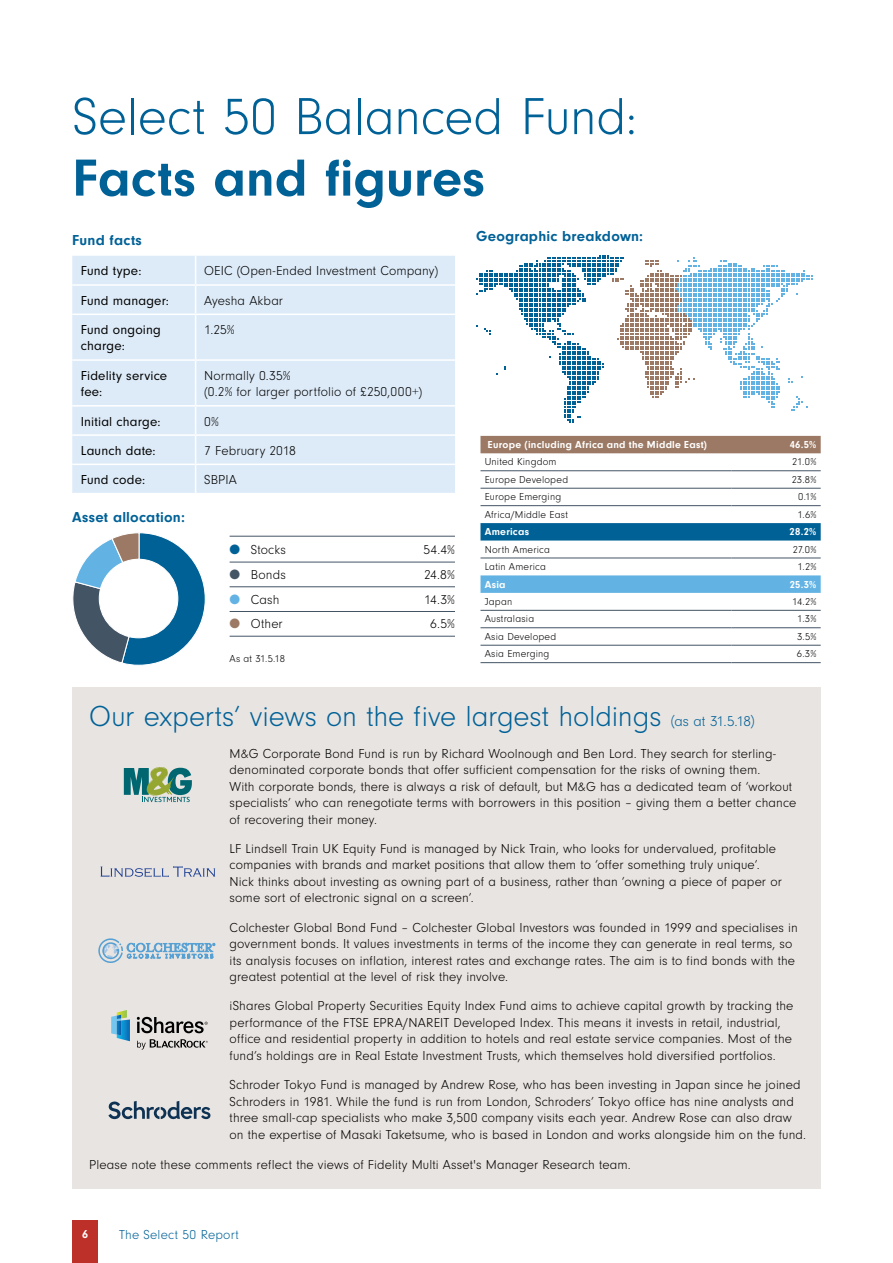
<style>
.page{position:relative;width:893px;height:1263px;background:#fff}
.page>*{position:absolute;margin:0;border:0;box-sizing:border-box;transform-origin:0 0}
.t1{font:300 54px "Neuzeit Gro";letter-spacing:-.005em;color:#006197}
.t2{font:700 54px "Neuzeit Gro";color:#006197}
.t3{font:300 30px "Neuzeit Gro";letter-spacing:-.005em;color:#006197}
.t4{font:700 15px "Neuzeit Gro";letter-spacing:.015em;color:#006197}
.t5{font:300 13.5px/16.5px "Neuzeit Gro";letter-spacing:.01em;color:#000}
.t6{font:13.5px/16.5px "Neuzeit Gro";letter-spacing:.015em;color:#000}
.t7{font:300 13.5px "Neuzeit Gro";letter-spacing:.02em;color:#006197}
.t8{font:700 12px "Neuzeit Gro";color:#fff}
.t9{font:300 10.5px "Neuzeit Gro";letter-spacing:.02em;color:#000}
.t10{font:700 10.5px "Neuzeit Gro";letter-spacing:.025em;color:#fff}
.s1{color:#006197}
.s2{color:#435465}
.s3{color:#62b3e4}
.s4{color:#9b7964}
.s5{font-size:15px}
</style>
<div class="page">
<div style="left:72px;top:1220px;width:26px;height:43px;background:#bd302a"></div>
<div style="left:72px;top:687px;width:749px;height:501px;background:#e8e4e1"></div>
<svg style="left:124px;top:767px;width:68px;height:35px"></svg>
<svg style="left:100px;top:866px;width:115px;height:11px"></svg>
<svg style="left:98px;top:938px;width:117px;height:25px"></svg>
<svg style="left:111px;top:1010px;width:19px;height:31px"></svg>
<svg style="left:137px;top:1017px;width:71px;height:16px"></svg>
<svg style="left:137px;top:1039px;width:71px;height:10px"></svg>
<svg style="left:108px;top:1101px;width:102px;height:18px"></svg>
<div style="left:72px;top:256px;width:383px;height:237px;background:#ddebf8"></div>
<hr style="left:72px;top:284px;width:124px;height:2px;background:#fff">
<hr style="left:196px;top:284px;width:259px;height:2px;background:#fff">
<svg style="left:195px;top:256px;width:1px;height:58px"></svg>
<hr style="left:72px;top:314px;width:124px;height:1px;background:#fff">
<hr style="left:196px;top:314px;width:259px;height:1px;background:#fff">
<hr style="left:195px;top:315px;width:1px;height:44px;background:#fff">
<hr style="left:72px;top:359px;width:124px;height:2px;background:#fff">
<hr style="left:196px;top:359px;width:259px;height:2px;background:#fff">
<hr style="left:195px;top:361px;width:1px;height:44px;background:#fff">
<hr style="left:72px;top:405px;width:124px;height:2px;background:#fff">
<hr style="left:196px;top:405px;width:259px;height:2px;background:#fff">
<hr style="left:72px;top:434px;width:124px;height:2px;background:#fff">
<hr style="left:196px;top:434px;width:259px;height:2px;background:#fff">
<hr style="left:72px;top:464px;width:124px;height:1px;background:#fff">
<hr style="left:196px;top:464px;width:259px;height:1px;background:#fff">
<svg style="left:195px;top:407px;width:1px;height:86px"></svg>
<svg style="left:476px;top:255px;width:337px;height:168px"></svg>
<div style="left:480px;top:436px;width:341px;height:17px;background:#9b7964"></div>
<div style="left:480px;top:523px;width:341px;height:17px;background:#006197"></div>
<svg style="left:480px;top:575px;width:341px;height:18px;background:#67b5e4"></svg>
<hr style="left:480px;top:470px;width:251px;height:1px;background:#435465">
<hr style="left:731px;top:470px;width:90px;height:1px;background:#435465">
<hr style="left:480px;top:488px;width:251px;height:1px;background:#435465">
<hr style="left:731px;top:488px;width:90px;height:1px;background:#435465">
<hr style="left:480px;top:505px;width:251px;height:1px;background:#435465">
<hr style="left:731px;top:505px;width:90px;height:1px;background:#435465">
<hr style="left:480px;top:558px;width:251px;height:1px;background:#435465">
<hr style="left:731px;top:558px;width:90px;height:1px;background:#435465">
<hr style="left:480px;top:610px;width:251px;height:1px;background:#435465">
<hr style="left:731px;top:610px;width:90px;height:1px;background:#435465">
<hr style="left:480px;top:627px;width:251px;height:1px;background:#435465">
<hr style="left:731px;top:627px;width:90px;height:1px;background:#435465">
<hr style="left:480px;top:645px;width:251px;height:1px;background:#435465">
<hr style="left:731px;top:645px;width:90px;height:1px;background:#435465">
<hr style="left:480px;top:662px;width:251px;height:1px;background:#435465">
<hr style="left:731px;top:662px;width:90px;height:1px;background:#435465">
<svg style="left:73px;top:532px;width:133px;height:134px"></svg>
<hr style="left:230px;top:536px;width:225px;height:1px;background:#435465">
<hr style="left:230px;top:562px;width:225px;height:1px;background:#435465">
<hr style="left:230px;top:586px;width:225px;height:1px;background:#435465">
<hr style="left:230px;top:611px;width:225px;height:1px;background:#435465">
<hr style="left:230px;top:636px;width:225px;height:1px;background:#435465">
<h1 class="t1" style="left:72px;top:88px;width:566px">Select 50 Balanced Fund:</h1>
<h1 class="t2" style="left:72px;top:148px;width:414px">Facts and figures</h1>
<p class="t4" style="left:72px;top:232px;width:71px">Fund facts</p>
<p class="t6" style="left:81px;top:263px;width:62px">Fund type:</p>
<p class="t5" style="left:204px;top:263px;width:236px">OEIC (Open-Ended Investment Company)</p>
<p class="t6" style="left:81px;top:292px;width:90px">Fund manager:</p>
<p class="t5" style="left:204px;top:292px;width:81px">Ayesha Akbar</p>
<p class="t6" style="left:81px;top:322px;width:82px">Fund ongoing charge:</p>
<p class="t5" style="left:204px;top:322px;width:32px">1.25%</p>
<p class="t6" style="left:81px;top:367px;width:88px">Fidelity service fee:</p>
<p class="t5" style="left:204px;top:367px;width:220px">Normally 0.35%<br>(0.2% for larger portfolio of £250,000+)</p>
<p class="t6" style="left:81px;top:413px;width:81px">Initial charge:</p>
<p class="t5" style="left:204px;top:413px;width:16px">0%</p>
<p class="t6" style="left:81px;top:442px;width:76px">Launch date:</p>
<p class="t5" style="left:204px;top:442px;width:93px">7 February 2018</p>
<p class="t6" style="left:81px;top:472px;width:66px">Fund code:</p>
<p class="t5" style="left:204px;top:472px;width:34px">SBPIA</p>
<p class="t4" style="left:72px;top:508px;width:114px">Asset allocation:</p>
<p class="t5" style="left:230px;top:542px;width:58px"><span class="s1">●</span> Stocks</p>
<p class="t5" style="left:424px;top:542px;width:33px">54.4%</p>
<p class="t5" style="left:230px;top:566px;width:58px"><span class="s2">●</span> Bonds</p>
<p class="t5" style="left:424px;top:566px;width:32px">24.8%</p>
<p class="t5" style="left:230px;top:591px;width:52px"><span class="s3">●</span> Cash</p>
<p class="t5" style="left:424px;top:591px;width:32px">14.3%</p>
<p class="t5" style="left:230px;top:616px;width:55px"><span class="s4">●</span> Other</p>
<p class="t5" style="left:430px;top:616px;width:26px">6.5%</p>
<p class="t9" style="left:230px;top:653px;width:57px">As at 31.5.18</p>
<p class="t4" style="left:476px;top:228px;width:168px">Geographic breakdown:</p>
<p class="t10" style="left:488px;top:439px;width:221px">Europe (including Africa and the Middle East)</p>
<p class="t10" style="left:790px;top:439px;width:28px">46.5%</p>
<p class="t9" style="left:485px;top:456px;width:73px">United Kingdom</p>
<p class="t9" style="left:792px;top:456px;width:26px">21.0%</p>
<p class="t9" style="left:485px;top:474px;width:85px">Europe Developed</p>
<p class="t9" style="left:792px;top:474px;width:26px">23.8%</p>
<p class="t9" style="left:485px;top:491px;width:78px">Europe Emerging</p>
<p class="t9" style="left:798px;top:491px;width:20px">0.1%</p>
<p class="t9" style="left:485px;top:509px;width:85px">Africa/Middle East</p>
<p class="t9" style="left:797px;top:509px;width:20px">1.6%</p>
<p class="t10" style="left:485px;top:526px;width:46px">Americas</p>
<p class="t10" style="left:790px;top:526px;width:28px">28.2%</p>
<p class="t9" style="left:485px;top:544px;width:67px">North America</p>
<p class="t9" style="left:793px;top:544px;width:25px">27.0%</p>
<p class="t9" style="left:485px;top:561px;width:63px">Latin America</p>
<p class="t9" style="left:797px;top:561px;width:20px">1.2%</p>
<p class="t10" style="left:485px;top:578px;width:22px">Asia</p>
<p class="t10" style="left:790px;top:578px;width:28px">25.3%</p>
<p class="t9" style="left:485px;top:596px;width:29px">Japan</p>
<p class="t9" style="left:792px;top:596px;width:26px">14.2%</p>
<p class="t9" style="left:485px;top:613px;width:51px">Australasia</p>
<p class="t9" style="left:797px;top:613px;width:21px">1.3%</p>
<p class="t9" style="left:485px;top:631px;width:73px">Asia Developed</p>
<p class="t9" style="left:797px;top:631px;width:21px">3.5%</p>
<p class="t9" style="left:485px;top:648px;width:66px">Asia Emerging</p>
<p class="t9" style="left:797px;top:648px;width:21px">6.3%</p>
<h2 class="t3" style="left:89px;top:700px;width:667px">Our experts’ views on the five largest holdings <span class="s5">(as at 31.5.18)</span></h2>
<p class="t5" style="left:230px;top:745px;width:568px">M&amp;G Corporate Bond Fund is run by Richard Woolnough and Ben Lord. They search for sterling&shy;denominated corporate bonds that offer sufficient compensation for the risks of owning them.<br>With corporate bonds, there is always a risk of default, but M&amp;G has a dedicated team of ‘workout specialists’ who can renegotiate terms with borrowers in this position – giving them a better chance of recovering their money.</p>
<p class="t5" style="left:230px;top:840px;width:554px">LF Lindsell Train UK Equity Fund is managed by Nick Train, who looks for undervalued, profitable companies with brands and market positions that allow them to ‘offer something truly unique’.<br>Nick thinks about investing as owning part of a business, rather than ‘owning a piece of paper or some sort of electronic signal on a screen’.</p>
<p class="t5" style="left:230px;top:919px;width:570px">Colchester Global Bond Fund – Colchester Global Investors was founded in 1999 and specialises in government bonds. It values investments in terms of the income they can generate in real terms, so its analysis focuses on inflation, interest rates and exchange rates. The aim is to find bonds with the greatest potential at the level of risk they involve.</p>
<p class="t5" style="left:230px;top:998px;width:565px">iShares Global Property Securities Equity Index Fund aims to achieve capital growth by tracking the performance of the FTSE EPRA/NAREIT Developed Index. This means it invests in retail, industrial, office and residential property in addition to hotels and real estate service companies. Most of the fund’s holdings are in Real Estate Investment Trusts, which themselves hold diversified portfolios.</p>
<p class="t5" style="left:230px;top:1077px;width:578px">Schroder Tokyo Fund is managed by Andrew Rose, who has been investing in Japan since he joined Schroders in 1981. While the fund is run from London, Schroders’ Tokyo office has nine analysts and three small-cap specialists who make 3,500 company visits each year. Andrew Rose can also draw on the expertise of Masaki Taketsume, who is based in London and works alongside him on the fund.</p>
<p class="t5" style="left:89px;top:1156px;width:543px">Please note these comments reflect the views of Fidelity Multi Asset's Manager Research team.</p>
<p class="t8" style="left:82px;top:1227px;width:7px">6</p>
<p class="t7" style="left:119px;top:1228px;width:121px">The Select 50 Report</p>
</div>
